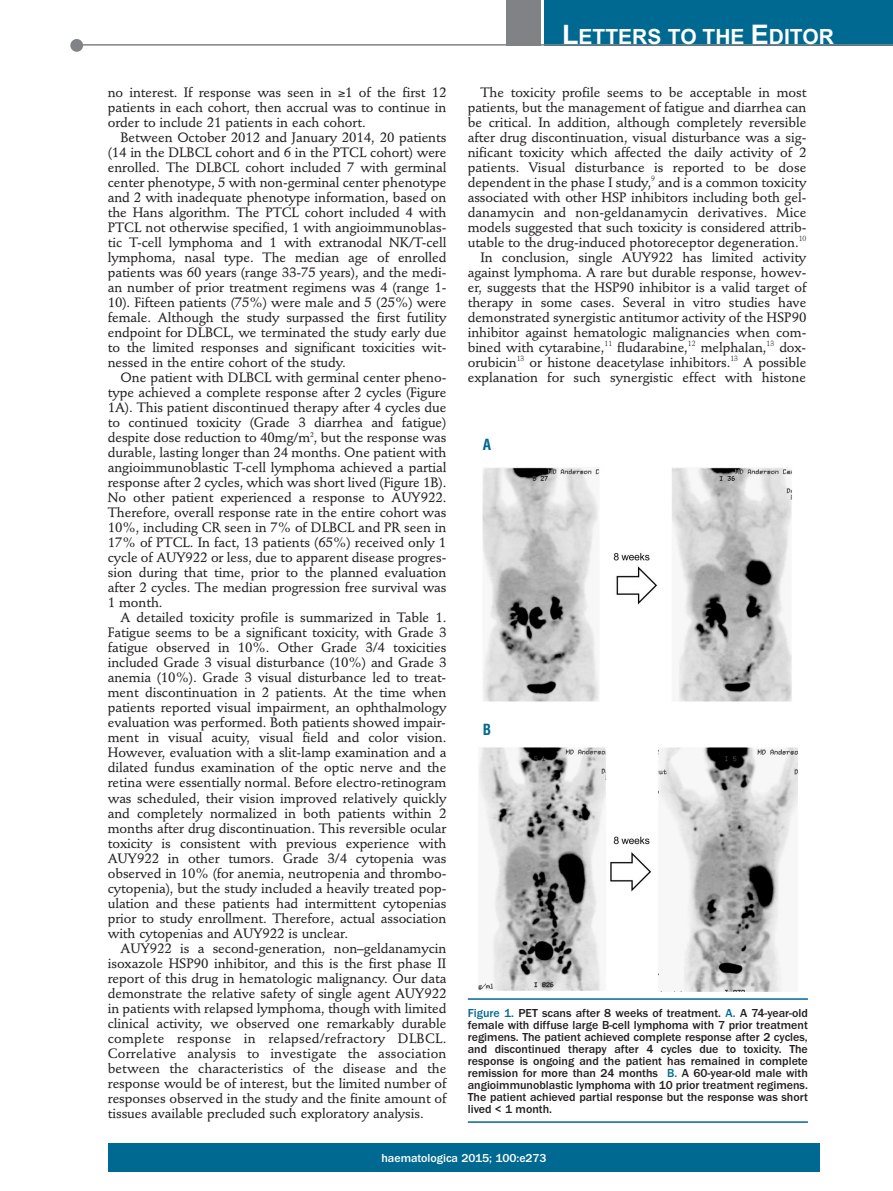
<style>
.page{position:relative;width:893px;height:1191px;background:#fff}
.page>*{position:absolute;margin:0;border:0;box-sizing:border-box;transform-origin:0 0}
.t1{font:700 21px "Arial";color:#fff}
.t2{font:700 condensed 15px "Helvetica";color:#006991}
.t3{font:500 13.5px/15px "Stempel Schneidler";letter-spacing:-.005em;color:#231f20;text-align:justify}
.t4{font:500 12px/12px "Franklin Gothic";color:#231f20;text-align:justify}
.t5{font:500 12px "Franklin Gothic";color:#fff}
.s1{font-size:27px}
.s2{color:#006991}
</style>
<div class="page">
<div style="left:107px;top:1143px;width:713px;height:28px;background:#006991"></div>
<div style="left:544px;top:0;width:349px;height:45px;background:#006991"></div>
<div style="left:506px;top:0;width:34px;height:45px;background:#808285"></div>
<div style="left:70px;top:39px;width:13px;height:13px;background:#808285;border-radius:50%"></div>
<hr style="left:78px;top:44px;width:815px;height:2px;background:#808285">
<img style="left:478px;top:467px;width:319px;height:524px">
<hr style="left:468px;top:998px;width:340px;height:1px;background:#006991">
<hr style="left:468px;top:1121px;width:340px;height:1px;background:#006991">
<p class="t3" style="left:108px;top:86px;width:340px">no interest. If response was seen in ≥1 of the first 12 patients in each cohort, then accrual was to continue in order to include 21 patients in each cohort.</p>
<p class="t3" style="left:108px;top:131px;width:340px;text-indent:13px">Between October 2012 and January 2014, 20 patients (14 in the DLBCL cohort and 6 in the PTCL cohort) were enrolled. The DLBCL cohort included 7 with germinal center phenotype, 5 with non-germinal center phenotype and 2 with inadequate phenotype information, based on the Hans algorithm. The PTCL cohort included 4 with PTCL not otherwise specified, 1 with angioimmunoblas&shy;tic T-cell lymphoma and 1 with extranodal NK/T-cell lymphoma, nasal type. The median age of enrolled patients was 60 years (range 33-75 years), and the medi&shy;an number of prior treatment regimens was 4 (range 1- 10). Fifteen patients (75%) were male and 5 (25%) were female. Although the study surpassed the first futility endpoint for DLBCL, we terminated the study early due to the limited responses and significant toxicities wit&shy;nessed in the entire cohort of the study.</p>
<p class="t3" style="left:108px;top:371px;width:340px;text-indent:13px">One patient with DLBCL with germinal center pheno&shy;type achieved a complete response after 2 cycles (Figure 1A). This patient discontinued therapy after 4 cycles due to continued toxicity (Grade 3 diarrhea and fatigue) despite dose reduction to 40mg/m<sup>2</sup>, but the response was durable, lasting longer than 24 months. One patient with angioimmunoblastic T-cell lymphoma achieved a partial response after 2 cycles, which was short lived (Figure 1B).<br>No other patient experienced a response to AUY922.<br>Therefore, overall response rate in the entire cohort was 10%, including CR seen in 7% of DLBCL and PR seen in 17% of PTCL. In fact, 13 patients (65%) received only 1 cycle of AUY922 or less, due to apparent disease progres&shy;sion during that time, prior to the planned evaluation after 2 cycles. The median progression free survival was 1 month.</p>
<p class="t3" style="left:108px;top:611px;width:340px;text-indent:13px">A detailed toxicity profile is summarized in Table 1.<br>Fatigue seems to be a significant toxicity, with Grade 3 fatigue observed in 10%. Other Grade 3/4 toxicities included Grade 3 visual disturbance (10%) and Grade 3 anemia (10%). Grade 3 visual disturbance led to treat&shy;ment discontinuation in 2 patients. At the time when patients reported visual impairment, an ophthalmology evaluation was performed. Both patients showed impair&shy;ment in visual acuity, visual field and color vision.<br>However, evaluation with a slit-lamp examination and a dilated fundus examination of the optic nerve and the retina were essentially normal. Before electro-retinogram was scheduled, their vision improved relatively quickly and completely normalized in both patients within 2 months after drug discontinuation. This reversible ocular toxicity is consistent with previous experience with AUY922 in other tumors. Grade 3/4 cytopenia was observed in 10% (for anemia, neutropenia and thrombo&shy;cytopenia), but the study included a heavily treated pop&shy;ulation and these patients had intermittent cytopenias prior to study enrollment. Therefore, actual association with cytopenias and AUY922 is unclear.</p>
<p class="t3" style="left:108px;top:942px;width:340px;text-indent:13px">AUY922 is a second-generation, non–geldanamycin isoxazole HSP90 inhibitor, and this is the first phase II report of this drug in hematologic malignancy. Our data demonstrate the relative safety of single agent AUY922 in patients with relapsed lymphoma, though with limited clinical activity, we observed one remarkably durable complete response in relapsed/refractory DLBCL.<br>Correlative analysis to investigate the association between the characteristics of the disease and the response would be of interest, but the limited number of responses observed in the study and the finite amount of tissues available precluded such exploratory analysis.</p>
<h1 class="t1" style="left:562px;top:25px;width:273px"><span class="s1">L</span>ETTERS TO THE <span class="s1">E</span>DITOR</h1>
<p class="t3" style="left:468px;top:86px;width:340px;text-align:right">The toxicity profile seems to be acceptable in most patients, but the management of fatigue and diarrhea can be critical. In addition, although completely reversible after drug discontinuation, visual disturbance was a sig&shy;nificant toxicity which affected the daily activity of 2 patients. Visual disturbance is reported to be dose dependent in the phase I study,<sup>9</sup> and is a common toxicity associated with other HSP inhibitors including both gel&shy;danamycin and non-geldanamycin derivatives. Mice models suggested that such toxicity is considered attrib&shy;utable to the drug-induced photoreceptor degeneration.<sup>10<br></sup>In conclusion, single AUY922 has limited activity against lymphoma. A rare but durable response, howev&shy;er, suggests that the HSP90 inhibitor is a valid target of therapy in some cases. Several in vitro studies have demonstrated synergistic antitumor activity of the HSP90 inhibitor against hematologic malignancies when com&shy;bined with cytarabine,<sup>11</sup> fludarabine,<sup>12</sup> melphalan,<sup>13</sup> dox&shy;orubicin<sup>13</sup> or histone deacetylase inhibitors.<sup>13</sup> A possible explanation for such synergistic effect with histone</p>
<p class="t2" style="left:483px;top:435px;width:10px">A</p>
<p class="t2" style="left:483px;top:721px;width:10px">B</p>
<p class="t4" style="left:468px;top:1006px;width:342px"><span class="s2">Figure 1.</span> PET scans after 8 weeks of treatment. <span class="s2">A.</span> A 74-year-old female with diffuse large B-cell lymphoma with 7 prior treatment regimens. The patient achieved complete response after 2 cycles, and discontinued therapy after 4 cycles due to toxicity. The response is ongoing and the patient has remained in complete remission for more than 24 months <span class="s2">B.</span> A 60-year-old male with angioimmunoblastic lymphoma with 10 prior treatment regimens.<br>The patient achieved partial response but the response was short lived &lt; 1 month.</p>
<p class="t5" style="left:381px;top:1150px;width:166px">haematologica 2015; 100:e273</p>
</div>
